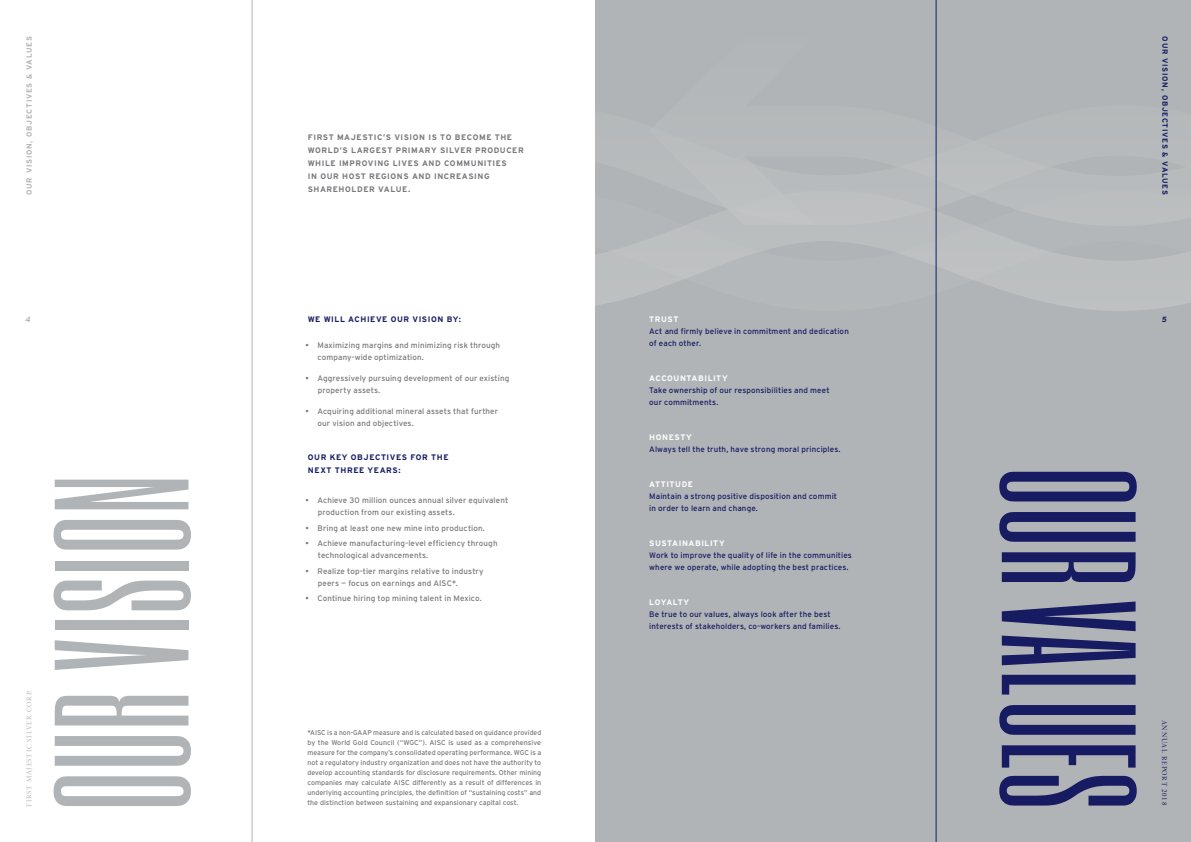
<style>
.page{position:relative;width:1191px;height:842px;background:#fff}
.page>*{position:absolute;margin:0;border:0;box-sizing:border-box;transform-origin:0 0}
.t1{font:158.5px "Six Caps";letter-spacing:.005em;color:#b1b4b6}
.t2{font:158.5px "Six Caps";letter-spacing:.005em;color:#161b62}
.t3{font:8px/12px "Interstate";letter-spacing:.015em;color:#77787b}
.t4{font:8px/12px "Interstate";letter-spacing:.015em;color:#161b62}
.t5{font:700 8px/13px "Interstate";letter-spacing:.065em;color:#77787b}
.t6{font:700 8px/13px "Interstate";letter-spacing:.07em;color:#161b62}
.t7{font:700 8px "Interstate";letter-spacing:.065em;color:#fff}
.t8{font:700 7.5px "Interstate";letter-spacing:.1em;color:#161b62}
.t9{font:700 7.5px "Interstate";letter-spacing:.1em;color:#b1b4b6}
.t10{font:7.5px "Minion Pro Medium Disp";letter-spacing:.11em;color:#b1b4b6}
.t11{font:7.5px "Minion Pro Medium Disp";letter-spacing:.11em;color:#161b62}
.t12{font:italic 700 7.5px "Interstate";color:#b1b4b6}
.t13{font:italic 700 7.5px "Interstate";color:#161b62}
.t14{font:7px/10px "Interstate";color:#77787b;text-align:justify}
</style>
<div class="page">
<div style="left:595px;top:0;width:596px;height:842px;background:#b1b4b6"></div>
<svg style="left:595px;top:122px;width:596px;height:189px"></svg>
<hr style="left:252px;top:0;width:1px;height:842px;background:#b1b4b6">
<hr style="left:936px;top:0;width:1px;height:842px;background:#161b62">
<p class="t9" style="left:25px;top:195px;width:160px;rotate:-90deg">OUR VISION, OBJECTIVES &amp; VALUES</p>
<p class="t5" style="left:308px;top:131px;width:218px">FIRST MAJESTIC’S VISION IS TO BECOME THE WORLD’S LARGEST PRIMARY SILVER PRODUCER WHILE IMPROVING LIVES AND COMMUNITIES<br>IN OUR HOST REGIONS AND INCREASING SHAREHOLDER VALUE.</p>
<p class="t8" style="left:1169px;top:36px;width:160px;rotate:90deg">OUR VISION, OBJECTIVES &amp; VALUES</p>
<p class="t12" style="left:25px;top:315px;width:7px">4</p>
<p class="t13" style="left:1161px;top:315px;width:6px">5</p>
<p class="t6" style="left:308px;top:313px;width:155px">WE WILL ACHIEVE OUR VISION BY:</p>
<p class="t3" style="left:317px;top:339px;width:184px;text-indent:-12px">• Maximizing margins and minimizing risk through company-wide optimization.</p>
<p class="t3" style="left:318px;top:372px;width:193px;text-indent:-12px">• Aggressively pursuing development of our existing property assets.</p>
<p class="t3" style="left:317px;top:405px;width:182px;text-indent:-12px">• Acquiring additional mineral assets that further our vision and objectives.</p>
<p class="t6" style="left:308px;top:451px;width:142px">OUR KEY OBJECTIVES FOR THE<br>NEXT THREE YEARS:</p>
<p class="t3" style="left:318px;top:494px;width:192px;text-indent:-12px">• Achieve 30 million ounces annual silver equivalent production from our existing assets.</p>
<p class="t3" style="left:305px;top:522px;width:181px">• Bring at least one new mine into production.</p>
<p class="t3" style="left:318px;top:537px;width:181px;text-indent:-12px">• Achieve manufacturing-level efficiency through technological advancements.</p>
<p class="t3" style="left:318px;top:565px;width:167px;text-indent:-12px">• Realize top-tier margins relative to industry peers — focus on earnings and AISC*.</p>
<p class="t3" style="left:305px;top:592px;width:178px">• Continue hiring top mining talent in Mexico.</p>
<p class="t7" style="left:649px;top:315px;width:31px">TRUST</p>
<p class="t4" style="left:649px;top:326px;width:201px">Act and firmly believe in commitment and dedication of each other.</p>
<p class="t7" style="left:649px;top:374px;width:80px">ACCOUNTABILITY</p>
<p class="t4" style="left:649px;top:385px;width:182px">Take ownership of our responsibilities and meet our commitments.</p>
<p class="t7" style="left:649px;top:433px;width:44px">HONESTY</p>
<p class="t4" style="left:649px;top:444px;width:193px">Always tell the truth, have strong moral principles.</p>
<p class="t7" style="left:649px;top:480px;width:45px">ATTITUDE</p>
<p class="t4" style="left:649px;top:491px;width:189px">Maintain a strong positive disposition and commit in order to learn and change.</p>
<p class="t7" style="left:649px;top:539px;width:77px">SUSTAINABILITY</p>
<p class="t4" style="left:649px;top:550px;width:204px">Work to improve the quality of life in the communities where we operate, while adopting the best practices.</p>
<p class="t7" style="left:649px;top:598px;width:42px">LOYALTY</p>
<p class="t4" style="left:649px;top:609px;width:193px">Be true to our values, always look after the best interests of stakeholders, co-workers and families.</p>
<h1 class="t2" style="left:1178px;top:467px;width:343px;rotate:90deg">OUR VALUES</h1>
<h1 class="t1" style="left:12px;top:811px;width:338px;rotate:-90deg">OUR VISION</h1>
<p class="t10" style="left:25px;top:807px;width:118px;rotate:-90deg">FIRST MAJESTIC SILVER CORP.</p>
<p class="t11" style="left:1169px;top:720px;width:87px;rotate:90deg">ANNUAL REPORT 2018</p>
<p class="t14" style="left:307px;top:727px;width:235px">*AISC is a non-GAAP measure and is calculated based on guidance provided by the World Gold Council (“WGC”). AISC is used as a comprehensive measure for the company’s consolidated operating performance. WGC is a not a regulatory industry organization and does not have the authority to develop accounting standards for disclosure requirements. Other mining companies may calculate AISC differently as a result of differences in underlying accounting principles, the definition of “sustaining costs” and</p>
<p class="t14" style="left:307px;top:797px;width:212px">the distinction between sustaining and expansionary capital cost.</p>
</div>
